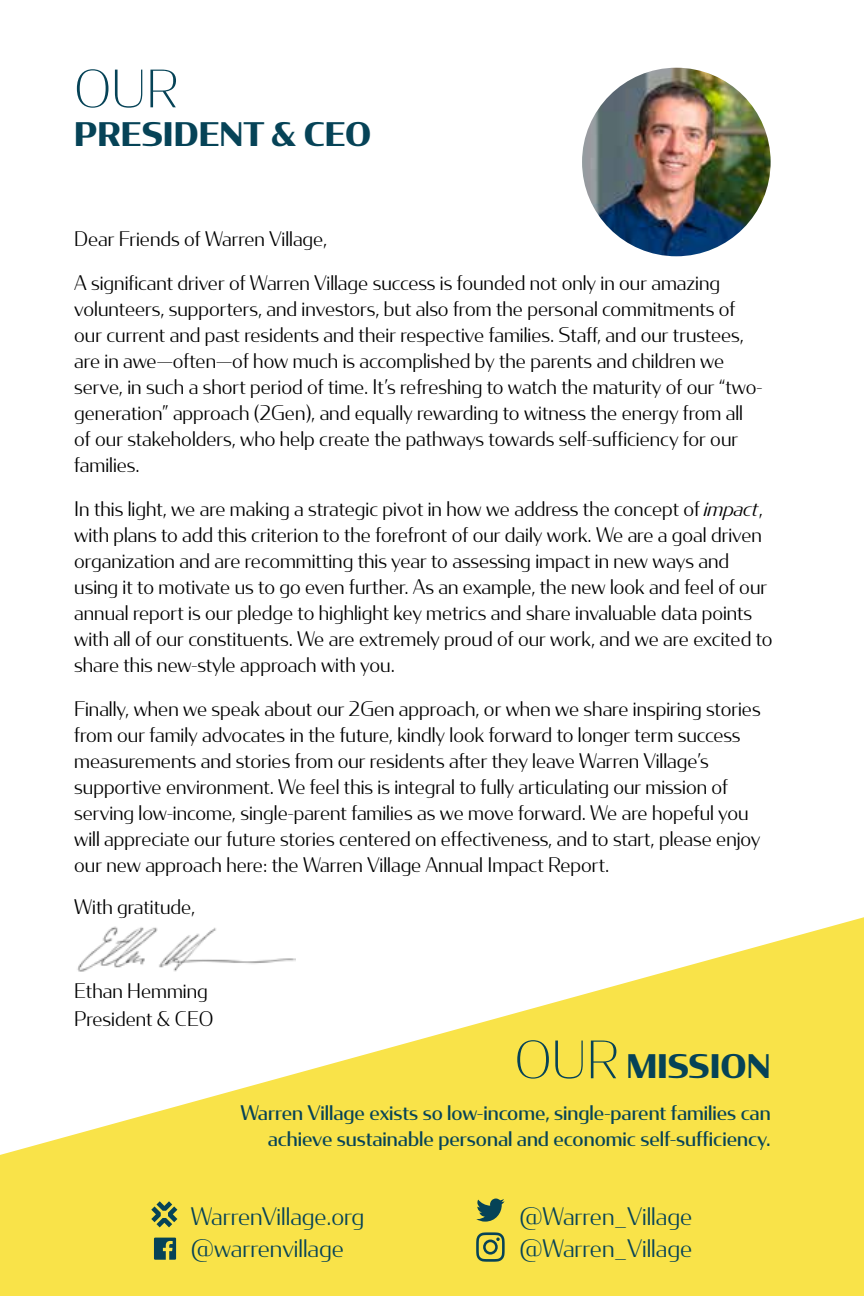
<style>
.page{position:relative;width:864px;height:1296px;background:#fff}
.page>*{position:absolute;margin:0;border:0;box-sizing:border-box;transform-origin:0 0}
.t1{font:200 51.2px "Condor";color:#064357}
.t2{font:700 32.2px "Condor";color:#064357}
.t3{font:300 24px/32px "Condor";color:#064357}
.t4{font:300 20px/26px "Condor";color:#000}
.t5{font:20px/26px "Condor";color:#064357;text-align:right}
.s1{font-style:italic}
.s2{font-weight:200;font-size:51.2px}
</style>
<div class="page">
<svg style="left:0;top:917px;width:864px;height:379px;fill:#f9e349"></svg>
<img style="left:582px;top:68px;width:189px;height:188px;border-radius:94px">
<svg style="left:151px;top:1201px;width:26px;height:26px"></svg>
<svg style="left:154px;top:1238px;width:22px;height:22px"></svg>
<svg style="left:476px;top:1199px;width:29px;height:23px"></svg>
<svg style="left:476px;top:1232px;width:29px;height:30px"></svg>
<img style="left:74px;top:926px;width:221px;height:46px">
<div style="left:256px;top:943px;width:26px;height:14px;background:#fff"></div>
<h1 class="t1" style="left:74px;top:57px;width:106px">OUR</h1>
<h2 class="t2" style="left:74px;top:113px;width:299px">PRESIDENT &amp; CEO</h2>
<p class="t4" style="left:74px;top:225px;width:255px">Dear Friends of Warren Village,</p>
<p class="t4" style="left:74px;top:269px;width:690px">A significant driver of Warren Village success is founded not only in our amazing volunteers, supporters, and investors, but also from the personal commitments of our current and past residents and their respective families. Staff, and our trustees, are in awe—often—of how much is accomplished by the parents and children we serve, in such a short period of time. It’s refreshing to watch the maturity of our “two&shy;generation” approach (2Gen), and equally rewarding to witness the energy from all of our stakeholders, who help create the pathways towards self-sufficiency for our families.</p>
<p class="t4" style="left:74px;top:495px;width:700px">In this light, we are making a strategic pivot in how we address the concept of <span class="s1">impact</span>, with plans to add this criterion to the forefront of our daily work. We are a goal driven organization and are recommitting this year to assessing impact in new ways and using it to motivate us to go even further. As an example, the new look and feel of our annual report is our pledge to highlight key metrics and share invaluable data points with all of our constituents. We are extremely proud of our work, and we are excited to share this new-style approach with you.</p>
<p class="t4" style="left:74px;top:695px;width:688px">Finally, when we speak about our 2Gen approach, or when we share inspiring stories from our family advocates in the future, kindly look forward to longer term success measurements and stories from our residents after they leave Warren Village’s supportive environment. We feel this is integral to fully articulating our mission of serving low-income, single-parent families as we move forward. We are hopeful you will appreciate our future stories centered on effectiveness, and to start, please enjoy our new approach here: the Warren Village Annual Impact Report.</p>
<p class="t4" style="left:74px;top:893px;width:123px">With gratitude,</p>
<p class="t4" style="left:74px;top:976px;width:141px;line-height:28px">Ethan Hemming<br>President &amp; CEO</p>
<h2 class="t2" style="left:515px;top:1045px;width:257px"><span class="s2">OUR</span> MISSION</h2>
<p class="t5" style="left:240px;top:1099px;width:532px">Warren Village exists so low-income, single-parent families can achieve sustainable personal and economic self-sufficiency.</p>
<p class="t3" style="left:191px;top:1200px;width:175px">WarrenVillage.org @warrenvillage</p>
<p class="t3" style="left:519px;top:1200px;width:174px">@Warren_Village @Warren_Village</p>
</div>
